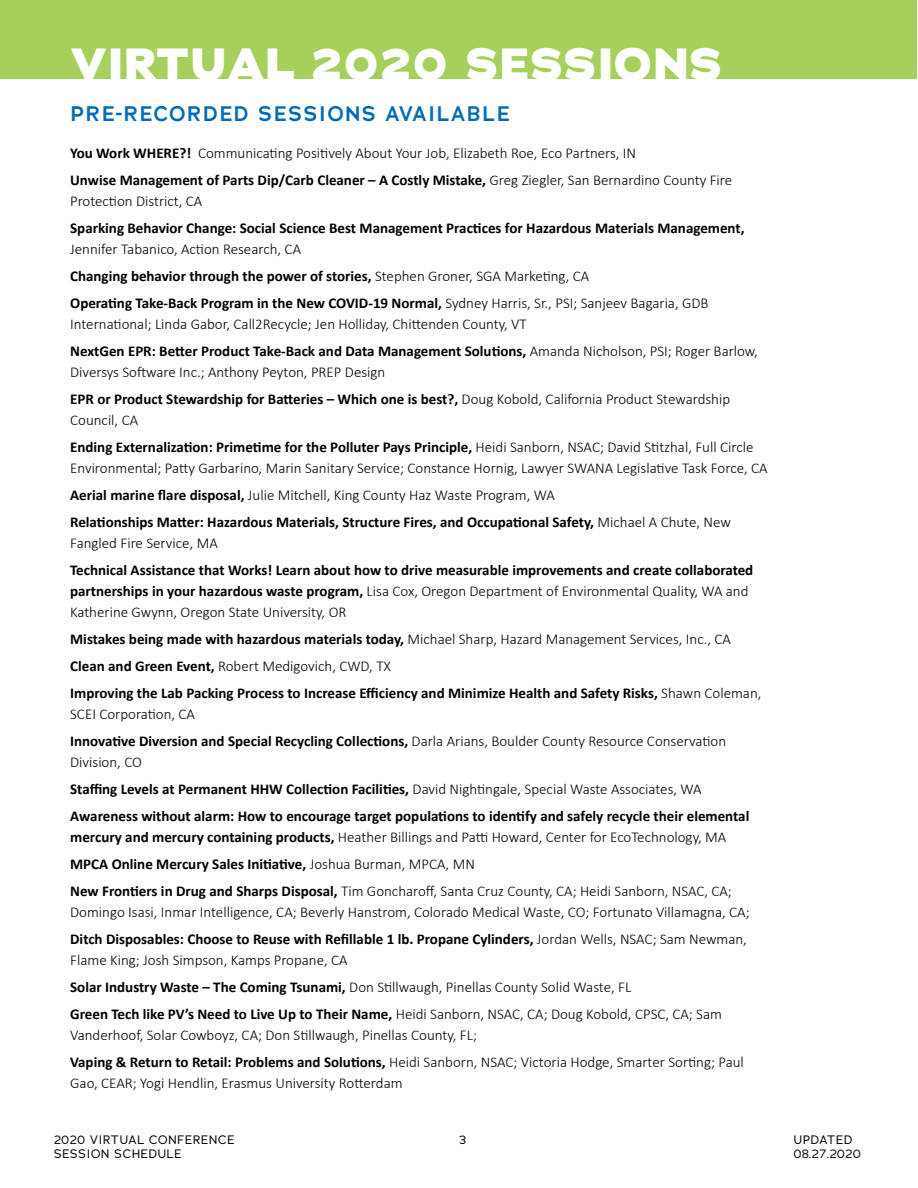
<style>
.page{position:relative;width:918px;height:1188px;background:#fff}
.page>*{position:absolute;margin:0;border:0;box-sizing:border-box;transform-origin:0 0}
.t1{font:800 45px "Adrianna";letter-spacing:.025em;color:#fff}
.t2{font:600 21px "Adrianna";letter-spacing:.065em;color:#006ab6}
.t3{font:300 15px/27px "Calibri";color:#000}
.t4{font:700 15px/27px "Calibri";color:#000}
.t5{font:12px/14.4px "Adrianna";letter-spacing:.065em;color:#000}
.s1{font-weight:700}
.s2{font-weight:300}
</style>
<div class="page">
<div style="left:1px;top:1px;width:916px;height:78px;background:#a6d05b"></div>
<h1 class="t1" style="left:71px;top:36px;width:653px">VIRTUAL 2020 SESSIONS</h1>
<h2 class="t2" style="left:70px;top:100px;width:441px">PRE-RECORDED SESSIONS AVAILABLE</h2>
<p class="t3" style="left:70px;top:139px;width:664px"><span class="s1">You Work WHERE?!</span> Communicating Positively About Your Job, Elizabeth Roe, Eco Partners, IN<br><span class="s1">Unwise Management of Parts Dip/Carb Cleaner – A Costly Mistake,</span> Greg Ziegler, San Bernardino County Fire</p>
<p class="t3" style="left:70px;top:187px;width:134px">Protection District, CA</p>
<p class="t4" style="left:70px;top:214px;width:676px">Sparking Behavior Change: Social Science Best Management Practices for Hazardous Materials Management,</p>
<p class="t3" style="left:70px;top:235px;width:640px">Jennifer Tabanico, Action Research, CA<br><span class="s1">Changing behavior through the power of stories,</span> Stephen Groner, SGA Marketing, CA<br><span class="s1">Operating Take-Back Program in the New COVID-19 Normal,</span> Sydney Harris, Sr., PSI; Sanjeev Bagaria, GDB</p>
<p class="t3" style="left:70px;top:310px;width:689px">International; Linda Gabor, Call2Recycle; Jen Holliday, Chittenden County, VT<br><span class="s1">NextGen EPR: Better Product Take-Back and Data Management Solutions,</span> Amanda Nicholson, PSI; Roger Barlow,</p>
<p class="t3" style="left:70px;top:358px;width:662px">Diversys Software Inc.; Anthony Peyton, PREP Design<br><span class="s1">EPR or Product Stewardship for Batteries – Which one is best?,</span> Doug Kobold, California Product Stewardship</p>
<p class="t4" style="left:70px;top:406px;width:685px"><span class="s2">Council, CA<br></span>Ending Externalization: Primetime for the Polluter Pays Principle, <span class="s2">Heidi Sanborn, NSAC; David Stitzhal, Full Circle</span></p>
<p class="t3" style="left:70px;top:454px;width:699px">Environmental; Patty Garbarino, Marin Sanitary Service; Constance Hornig, Lawyer SWANA Legislative Task Force, CA<br><span class="s1">Aerial marine flare disposal,</span> Julie Mitchell, King County Haz Waste Program, WA<br><span class="s1">Relationships Matter: Hazardous Materials, Structure Fires, and Occupational Safety,</span> Michael A Chute, New</p>
<p class="t3" style="left:70px;top:529px;width:149px">Fangled Fire Service, MA</p>
<p class="t4" style="left:70px;top:559px;width:685px;line-height:21px">Technical Assistance that Works! Learn about how to drive measurable improvements and create collaborated partnerships in your hazardous waste program, <span class="s2">Lisa Cox, Oregon Department of Environmental Quality, WA and<br>Katherine Gwynn, Oregon State University, OR</span></p>
<p class="t4" style="left:70px;top:625px;width:693px">Mistakes being made with hazardous materials today, <span class="s2">Michael Sharp, Hazard Management Services, Inc., CA<br></span>Clean and Green Event, <span class="s2">Robert Medigovich, CWD, TX<br></span>Improving the Lab Packing Process to Increase Efficiency and Minimize Health and Safety Risks, <span class="s2">Shawn Coleman,</span></p>
<p class="t3" style="left:70px;top:700px;width:657px">SCEI Corporation, CA<br><span class="s1">Innovative Diversion and Special Recycling Collections,</span> Darla Arians, Boulder County Resource Conservation</p>
<p class="t4" style="left:70px;top:748px;width:681px"><span class="s2">Division, CO<br></span>Staffing Levels at Permanent HHW Collection Facilities, <span class="s2">David Nightingale, Special Waste Associates, WA<br></span>Awareness without alarm: How to encourage target populations to identify and safely recycle their elemental</p>
<p class="t3" style="left:70px;top:823px;width:663px"><span class="s1">mercury and mercury containing products,</span> Heather Billings and Patti Howard, Center for EcoTechnology, MA<br><span class="s1">MPCA Online Mercury Sales Initiative,</span> Joshua Burman, MPCA, MN<br><span class="s1">New Frontiers in Drug and Sharps Disposal,</span> Tim Goncharoff, Santa Cruz County, CA; Heidi Sanborn, NSAC, CA;</p>
<p class="t3" style="left:70px;top:898px;width:681px">Domingo Isasi, Inmar Intelligence, CA; Beverly Hanstrom, Colorado Medical Waste, CO; Fortunato Villamagna, CA;<br><span class="s1">Ditch Disposables: Choose to Reuse with Refillable 1 lb. Propane Cylinders,</span> Jordan Wells, NSAC; Sam Newman,</p>
<p class="t3" style="left:70px;top:946px;width:653px">Flame King; Josh Simpson, Kamps Propane, CA<br><span class="s1">Solar Industry Waste – The Coming Tsunami,</span> Don Stillwaugh, Pinellas County Solid Waste, FL<br><span class="s1">Green Tech like PV’s Need to Live Up to Their Name,</span> Heidi Sanborn, NSAC, CA; Doug Kobold, CPSC, CA; Sam</p>
<p class="t3" style="left:70px;top:1021px;width:675px">Vanderhoof, Solar Cowboyz, CA; Don Stillwaugh, Pinellas County, FL;<br><span class="s1">Vaping &amp; Return to Retail: Problems and Solutions,</span> Heidi Sanborn, NSAC; Victoria Hodge, Smarter Sorting; Paul</p>
<p class="t3" style="left:70px;top:1069px;width:334px">Gao, CEAR; Yogi Hendlin, Erasmus University Rotterdam</p>
<p class="t5" style="left:54px;top:1132px;width:182px">2020 VIRTUAL CONFERENCE<br>SESSION SCHEDULE</p>
<p class="t5" style="left:459px;top:1132px;width:8px">3</p>
<p class="t5" style="left:794px;top:1132px;width:69px">UPDATED<br>08.27.2020</p>
</div>
